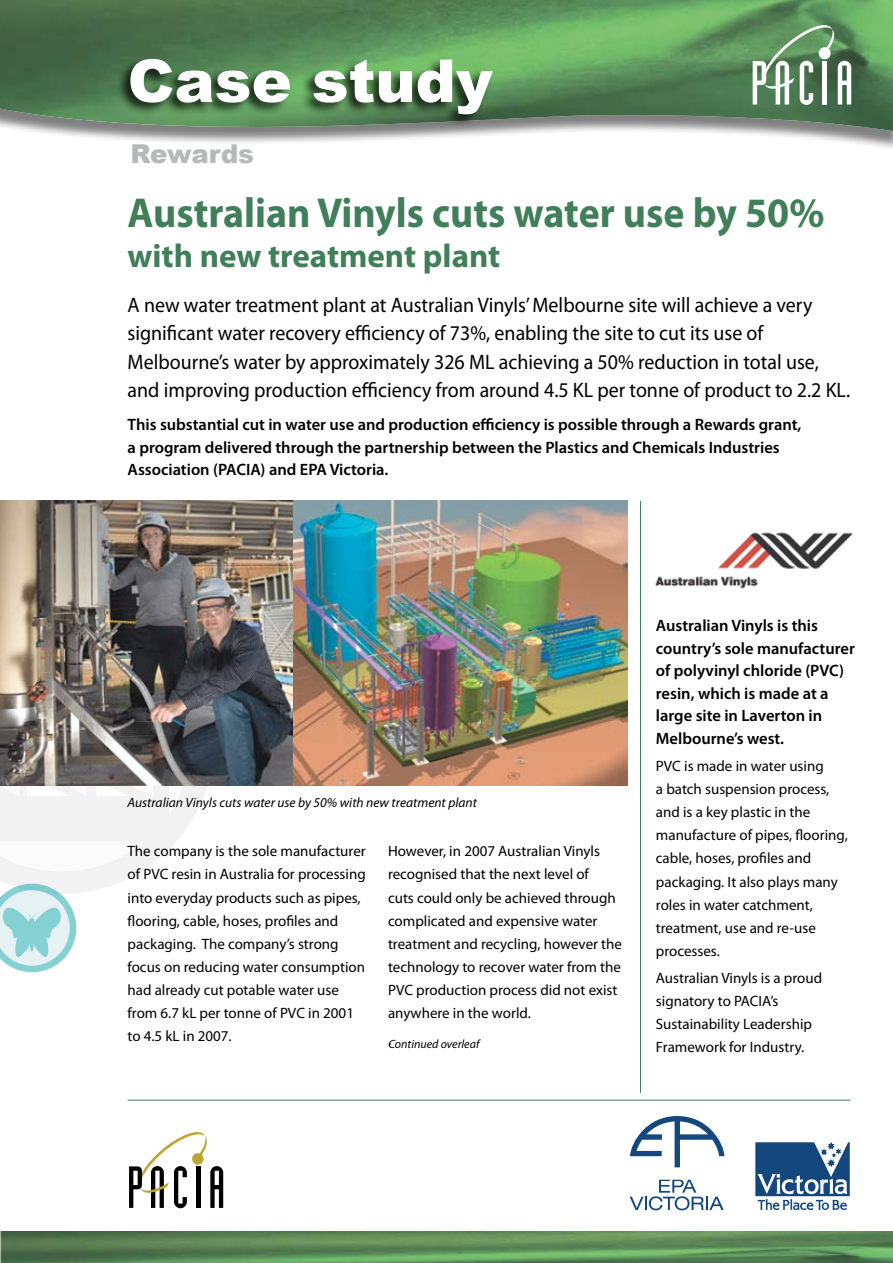
<style>
.page{position:relative;width:893px;height:1263px;background:#fff}
.page>*{position:absolute;margin:0;border:0;box-sizing:border-box;transform-origin:0 0}
.t1{font:900 59.1px "Arial";color:#fff}
.t2{font:700 42px "Myriad Pro";color:#407f59;scale:.95 1}
.t3{font:700 33px "Myriad Pro";color:#407f59}
.t4{font:900 25.95px "Arial";color:#b6b8ba}
.t5{font:21px/28.5px "Myriad Pro";color:#000;scale:.95 1}
.t6{font:600 16.5px/22.5px "Myriad Pro";color:#000}
.t7{font:15px/23.1px "Myriad Pro";color:#000}
.t8{font:italic 13.5px "Myriad Pro";color:#000}
.t9{font:italic 12px "Myriad Pro";color:#000}
</style>
<div class="page">
<svg style="left:0;top:785px;width:214px;height:108px"></svg>
<svg style="left:0;top:785px;width:169px;height:56px"></svg>
<svg style="left:0;top:884px;width:76px;height:88px;background:#bde3e5"></svg>
<div style="left:0;top:2px;width:893px;height:149px;background:#000;opacity:.5"></div>
<img style="left:0;top:0;width:893px;height:131px">
<div style="left:116px;top:56px;width:378px;height:72px;background:#000;opacity:.75"></div>
<svg style="left:753px;top:25px;width:98px;height:80px"></svg>
<div style="left:818px;top:47px;width:13px;height:12px;background:#fff;border-radius:50%"></div>
<hr style="left:128px;top:1100px;width:722px;height:1px;background:#407f59">
<svg style="left:129px;top:1132px;width:94px;height:76px"></svg>
<div style="left:192px;top:1153px;width:12px;height:12px;background:#bca633;border-radius:50%"></div>
<svg style="left:630px;top:1180px;width:94px;height:30px"></svg>
<svg style="left:630px;top:1116px;width:94px;height:51px"></svg>
<svg style="left:755px;top:1142px;width:95px;height:68px"></svg>
<img style="left:0;top:1231px;width:893px;height:32px">
<img style="left:292px;top:501px;width:335px;height:284px">
<img style="left:0;top:501px;width:292px;height:284px">
<img style="left:655px;top:532px;width:198px;height:57px">
<hr style="left:640px;top:501px;width:1px;height:592px;background:#407f59">
<h1 class="t1" style="left:128px;top:48px;width:367px">Case study</h1>
<h3 class="t4" style="left:130px;top:139px;width:125px">Rewards</h3>
<h2 class="t2" style="left:128px;top:186px;width:735px">Australian Vinyls cuts water use by 50%</h2>
<h3 class="t3" style="left:128px;top:234px;width:374px">with new treatment plant</h3>
<p class="t5" style="left:128px;top:290px;width:762px">A new water treatment plant at Australian Vinyls’ Melbourne site will achieve a very significant water recovery efficiency of 73%, enabling the site to cut its use of Melbourne’s water by approximately 326 ML achieving a 50% reduction in total use, and improving production efficiency from around 4.5 KL per tonne of product to 2.2 KL.</p>
<p class="t6" style="left:128px;top:413px;width:675px">This substantial cut in water use and production efficiency is possible through a Rewards grant, a program delivered through the partnership between the Plastics and Chemicals Industries<br>Association (PACIA) and EPA Victoria.</p>
<p class="t8" style="left:128px;top:794px;width:351px">Australian Vinyls cuts water use by 50% with new treatment plant</p>
<p class="t7" style="left:128px;top:839px;width:240px">The company is the sole manufacturer of PVC resin in Australia for processing into everyday products such as pipes, flooring, cable, hoses, profiles and packaging. The company’s strong focus on reducing water consumption had already cut potable water use from 6.7 kL per tonne of PVC in 2001 to 4.5 kL in 2007.</p>
<p class="t7" style="left:388px;top:839px;width:236px">However, in 2007 Australian Vinyls recognised that the next level of<br>cuts could only be achieved through complicated and expensive water treatment and recycling, however the technology to recover water from the PVC production process did not exist anywhere in the world.</p>
<p class="t7" style="left:388px;top:1028px;width:5px">.</p>
<p class="t9" style="left:388px;top:1036px;width:93px">Continued overleaf</p>
<p class="t6" style="left:656px;top:614px;width:200px">Australian Vinyls is this country’s sole manufacturer of polyvinyl chloride (PVC) resin, which is made at a large site in Laverton in<br>Melbourne’s west.</p>
<p class="t7" style="left:656px;top:754px;width:193px">PVC is made in water using<br>a batch suspension process, and is a key plastic in the manufacture of pipes, flooring, cable, hoses, profiles and packaging. It also plays many roles in water catchment, treatment, use and re-use processes.</p>
<p class="t7" style="left:656px;top:966px;width:168px">Australian Vinyls is a proud signatory to PACIA’s<br>Sustainability Leadership<br>Framework for Industry.</p>
</div>
